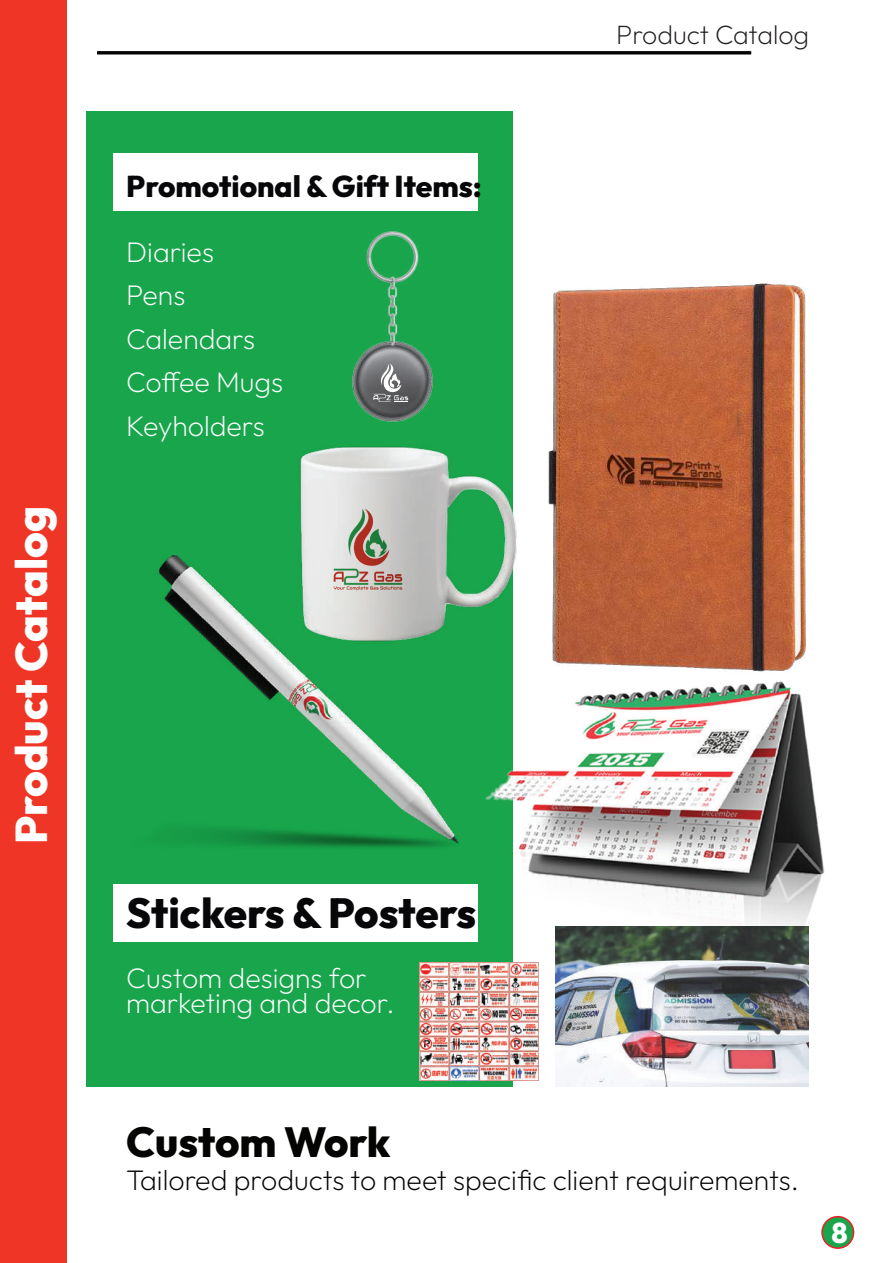
<style>
.page{position:relative;width:893px;height:1263px;background:#fff}
.page>*{position:absolute;margin:0;border:0;box-sizing:border-box;transform-origin:0 0}
.t1{font:100 44.4px "Outfit";color:#fff}
.t2{font:100 42px "Outfit";color:#070608}
.t3{font:100 42px "Outfit";color:#040503}
.t4{font:100 30px "Outfit";color:#070608}
.t5{font:100 28.5px/43.5px "Outfit";color:#fff}
.t6{font:100 28.5px "Outfit";color:#040503}
.t7{font:100 26.7px "Outfit";color:#231f20}
</style>
<div class="page">
<div style="left:86px;top:111px;width:427px;height:975px;background:#18a54b"></div>
<div style="left:0;top:0;width:66px;height:1263px;background:#ef3525"></div>
<div style="left:114px;top:153px;width:364px;height:57px;background:#fff"></div>
<div style="left:114px;top:884px;width:364px;height:57px;background:#fff"></div>
<hr style="left:97px;top:51px;width:654px;height:3px;background:#040503">
<img style="left:66px;top:458px;width:393px;height:429px">
<img style="left:468px;top:708px;width:357px;height:266px">
<img style="left:391px;top:283px;width:415px;height:425px">
<img style="left:246px;top:381px;width:315px;height:315px">
<img style="left:294px;top:231px;width:198px;height:194px">
<img style="left:316px;top:497px;width:104px;height:105px">
<svg style="left:373px;top:363px;width:35px;height:39px"></svg>
<img style="left:556px;top:926px;width:253px;height:160px">
<div style="left:822px;top:1217px;width:32px;height:31px;background:#18a54b;border-radius:50%"></div>
<div style="left:821px;top:1216px;width:33px;height:33px;border:2px solid #ee1f23;border-radius:50%"></div>
<img style="left:420px;top:962px;width:118px;height:119px">
<h1 class="t1" style="left:6px;top:844px;width:340px;rotate:-90deg">Product Catalog</h1>
<p class="t4" style="left:126px;top:170px;width:357px">Promotional &amp; Gift Items:</p>
<p class="t5" style="left:126px;top:230px;width:158px">Diaries<br>Pens<br>Calendars<br>Coffee Mugs<br>Keyholders</p>
<p class="t7" style="left:616px;top:19px;width:194px">Product Catalog</p>
<h2 class="t2" style="left:126px;top:890px;width:352px">Stickers &amp; Posters</h2>
<p class="t5" style="left:126px;top:965px;width:270px;line-height:25.5px">Custom designs for marketing and decor.</p>
<h2 class="t3" style="left:126px;top:1118px;width:266px">Custom Work</h2>
<p class="t6" style="left:126px;top:1164px;width:674px">Tailored products to meet specific client requirements.</p>
<p class="t5" style="left:831px;top:1211px;width:18px">8</p>
</div>
